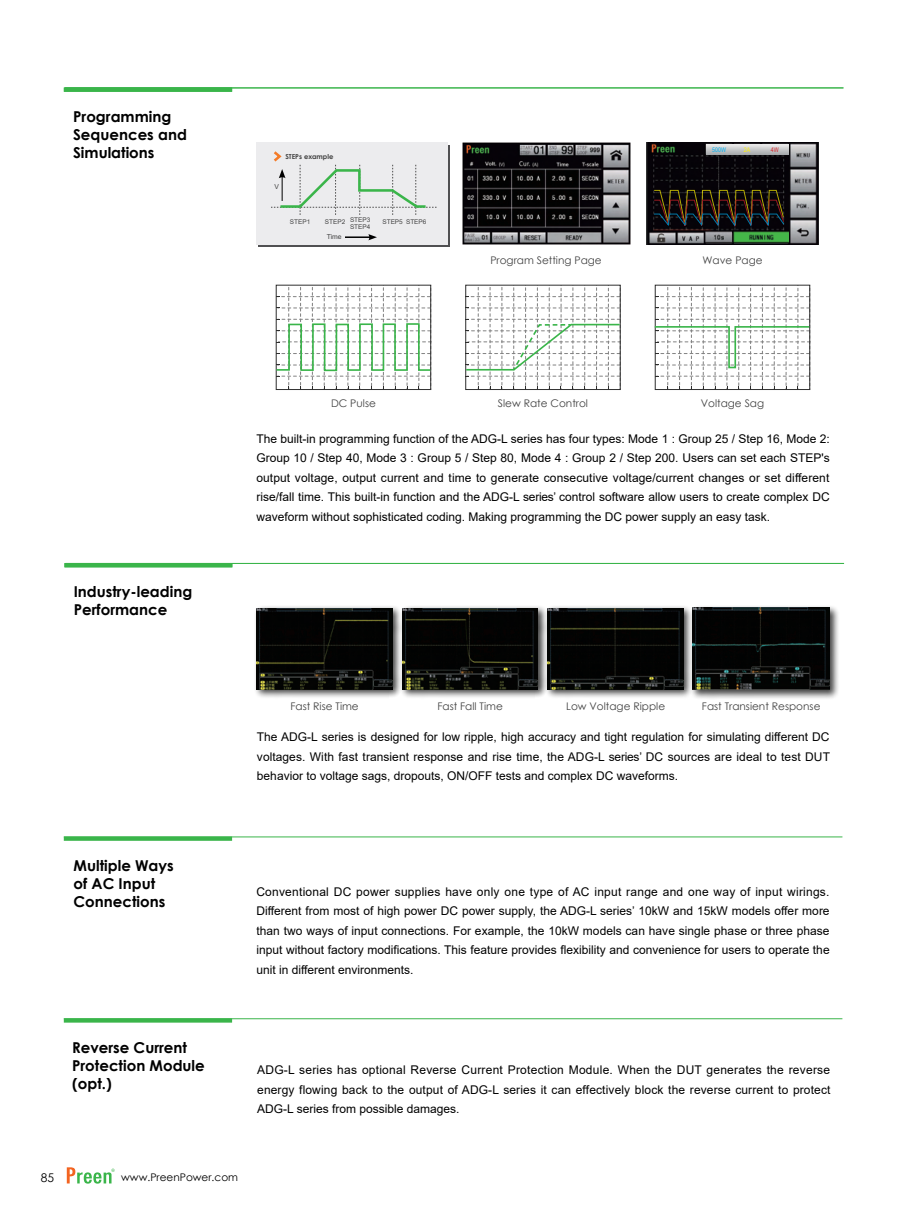
<style>
.page{position:relative;width:919px;height:1212px;background:#fff}
.page>*{position:absolute;margin:0;border:0;box-sizing:border-box;transform-origin:0 0}
.t1{font:700 15px/18px "Century Gothic";color:#000}
.t2{font:12px/19.5px "Arial";color:#000;text-align:justify}
.t3{font:12px "Century Gothic";color:#000}
.t4{font:10.5px "Century Gothic";color:#434343}
.t5{font:10.5px "Century Gothic";color:#000}
.t6{font:700 6.75px "Century Gothic";color:#434343}
.t7{font:6.75px "Arial";color:#434343}
.t8{font:6.45px "Arial";color:#434343}
.t9{font:6.45px "Arial Narrow";color:#00aeef}
.t10{font:6.45px "Arial Narrow";color:#fff101}
.t11{font:6.45px "Arial Narrow";color:#d1232a}
</style>
<div class="page">
<svg style="left:64px;top:88px;width:168px;height:4px"></svg>
<hr style="left:65px;top:88px;width:778px;height:1px;background:#3ab54a">
<div style="left:254px;top:605px;width:148px;height:94px;background:#000;opacity:.75"></div>
<img style="left:257px;top:608px;width:135px;height:81px">
<div style="left:399px;top:605px;width:149px;height:94px;background:#000;opacity:.75"></div>
<img style="left:402px;top:608px;width:136px;height:81px">
<div style="left:545px;top:605px;width:148px;height:95px;background:#000;opacity:.75"></div>
<img style="left:548px;top:608px;width:135px;height:81px">
<div style="left:689px;top:604px;width:150px;height:96px;background:#000;opacity:.75"></div>
<img style="left:692px;top:607px;width:137px;height:83px">
<svg style="left:64px;top:563px;width:168px;height:4px"></svg>
<hr style="left:65px;top:563px;width:779px;height:1px;background:#3ab54a">
<svg style="left:64px;top:837px;width:168px;height:4px"></svg>
<hr style="left:64px;top:836px;width:778px;height:1px;background:#3ab54a">
<svg style="left:64px;top:1019px;width:168px;height:3px"></svg>
<hr style="left:64px;top:1018px;width:778px;height:1px;background:#3ab54a">
<div style="left:258px;top:145px;width:191px;height:102px;background:linear-gradient(to right,#505052,#505052)"></div>
<div style="left:256px;top:142px;width:191px;height:103px;background:#ececee"></div>
<img style="left:462px;top:142px;width:168px;height:102px">
<img style="left:646px;top:142px;width:172px;height:103px">
<svg style="left:706px;top:144px;width:26px;height:11px"></svg>
<svg style="left:733px;top:144px;width:27px;height:11px"></svg>
<svg style="left:761px;top:144px;width:27px;height:11px"></svg>
<img style="left:653px;top:189px;width:131px;height:38px">
<img style="left:733px;top:232px;width:55px;height:10px">
<img style="left:705px;top:232px;width:26px;height:10px">
<svg style="left:465px;top:285px;width:156px;height:104px"></svg>
<svg style="left:654px;top:285px;width:156px;height:104px"></svg>
<svg style="left:275px;top:285px;width:157px;height:104px"></svg>
<hr style="left:345px;top:236px;width:26px;height:2px;background:#000">
<svg style="left:368px;top:234px;width:9px;height:6px"></svg>
<svg style="left:271px;top:151px;width:165px;height:64px"></svg>
<svg style="left:67px;top:1167px;width:48px;height:16px"></svg>
<p class="t1" style="left:73px;top:107px;width:115px">Programming<br>Sequences and<br>Simulations</p>
<p class="t6" style="left:285px;top:151px;width:50px">STEPs example</p>
<p class="t7" style="left:274px;top:182px;width:6px">V</p>
<p class="t8" style="left:290px;top:217px;width:22px">STEP1</p>
<p class="t8" style="left:325px;top:216px;width:47px">STEP2 STEP3</p>
<p class="t8" style="left:382px;top:217px;width:45px">STEP5 STEP6</p>
<p class="t8" style="left:350px;top:222px;width:22px">STEP4</p>
<p class="t7" style="left:327px;top:232px;width:16px">Time</p>
<p class="t4" style="left:490px;top:252px;width:113px">Program Setting Page</p>
<p class="t9" style="left:712px;top:145px;width:15px">500W</p>
<p class="t10" style="left:743px;top:145px;width:8px">2A</p>
<p class="t11" style="left:770px;top:145px;width:9px">4W</p>
<p class="t4" style="left:702px;top:252px;width:62px">Wave Page</p>
<p class="t1" style="left:74px;top:582px;width:120px">Industry-leading<br>Performance</p>
<p class="t4" style="left:331px;top:396px;width:46px">DC Pulse</p>
<p class="t4" style="left:498px;top:396px;width:92px">Slew Rate Control</p>
<p class="t4" style="left:700px;top:396px;width:65px">Voltage Sag</p>
<p class="t2" style="left:256px;top:429px;width:575px">The built-in programming function of the ADG-L series has four types: Mode 1 : Group 25 / Step 16, Mode 2:<br>Group 10 / Step 40, Mode 3 : Group 5 / Step 80, Mode 4 : Group 2 / Step 200. Users can set each STEP's output voltage, output current and time to generate consecutive voltage/current changes or set different rise/fall time. This built-in function and the ADG-L series’ control software allow users to create complex DC waveform without sophisticated coding. Making programming the DC power supply an easy task.</p>
<p class="t4" style="left:290px;top:698px;width:70px">Fast Rise Time</p>
<p class="t4" style="left:437px;top:698px;width:67px">Fast Fall Time</p>
<p class="t4" style="left:566px;top:698px;width:100px">Low Voltage Ripple</p>
<p class="t4" style="left:701px;top:698px;width:120px">Fast Transient Response</p>
<p class="t2" style="left:257px;top:727px;width:574px">The ADG-L series is designed for low ripple, high accuracy and tight regulation for simulating different DC voltages. With fast transient response and rise time, the ADG-L series’ DC sources are ideal to test DUT behavior to voltage sags, dropouts, ON/OFF tests and complex DC waveforms.</p>
<p class="t1" style="left:74px;top:855px;width:102px">Multiple Ways of AC Input<br>Connections</p>
<p class="t2" style="left:256px;top:882px;width:574px">Conventional DC power supplies have only one type of AC input range and one way of input wirings.<br>Different from most of high power DC power supply, the ADG-L series’ 10kW and 15kW models offer more than two ways of input connections. For example, the 10kW models can have single phase or three phase input without factory modifications. This feature provides flexibility and convenience for users to operate the unit in different environments.</p>
<p class="t1" style="left:72px;top:1037px;width:134px">Reverse Current<br>Protection Module (opt.)</p>
<p class="t2" style="left:257px;top:1060px;width:574px">ADG-L series has optional Reverse Current Protection Module. When the DUT generates the reverse energy flowing back to the output of ADG-L series it can effectively block the reverse current to protect ADG-L series from possible damages.</p>
<p class="t3" style="left:41px;top:1169px;width:15px">85</p>
<p class="t5" style="left:121px;top:1170px;width:118px">www.PreenPower.com</p>
</div>
